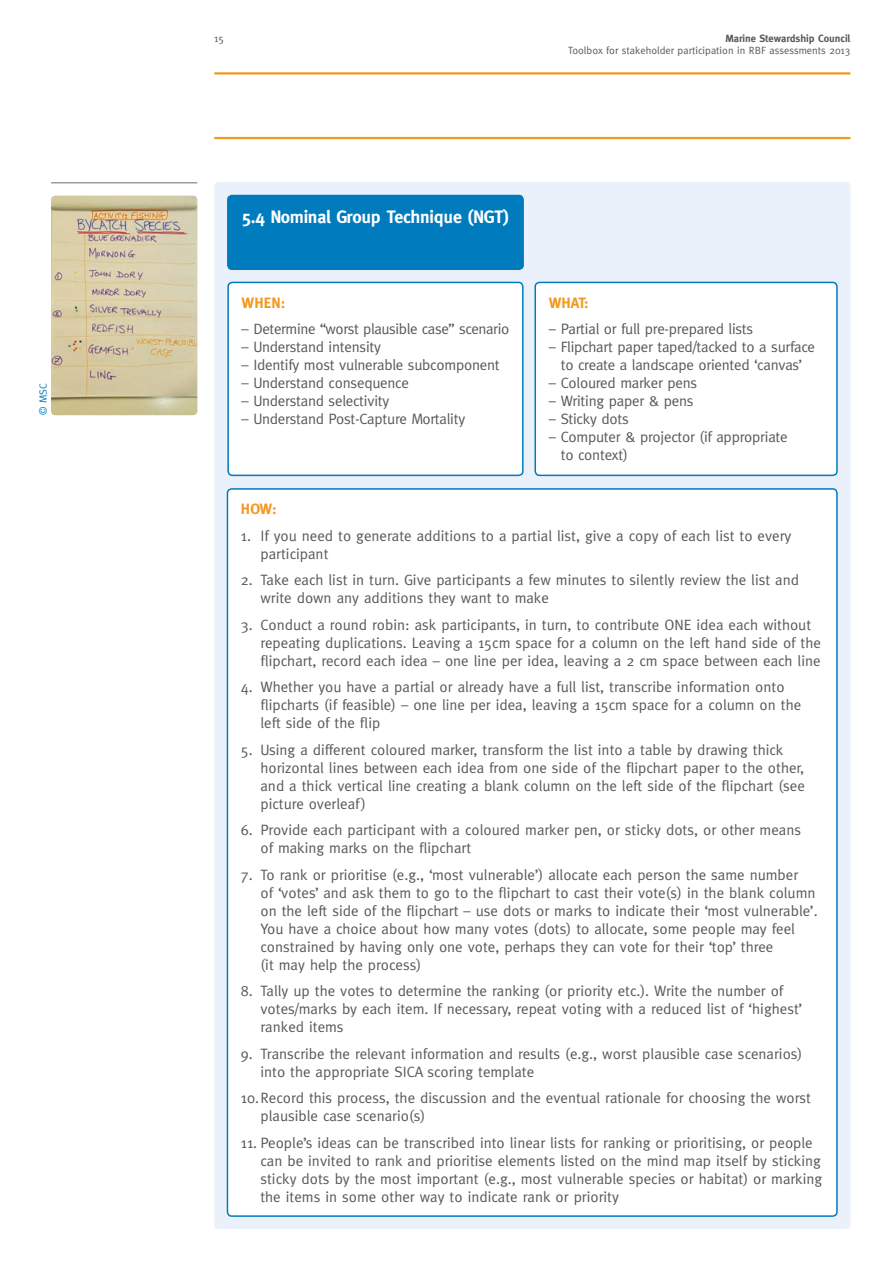
<style>
.page{position:relative;width:893px;height:1263px;background:#fff}
.page>*{position:absolute;margin:0;border:0;box-sizing:border-box;transform-origin:0 0}
.t1{font:700 18px "Meta";letter-spacing:-.015em;color:#fff}
.t2{font:15px/18px "Meta";color:#585858}
.t3{font:15px "Meta";letter-spacing:-.025em;color:#585858}
.t4{font:700 15px "Meta";color:#f3981f}
.t5{font:10.5px "Meta";color:#585858}
.t6{font:700 10.5px "Meta";color:#585858}
.t7{font:10.5px "Meta";color:#007bbe}
</style>
<div class="page">
<hr style="left:214px;top:72px;width:636px;height:3px;background:#f3981f">
<hr style="left:214px;top:137px;width:636px;height:2px;background:#f3981f">
<div style="left:214px;top:182px;width:636px;height:1047px;background:#eaf1fa;border-radius:4px"></div>
<div style="left:228px;top:195px;width:295px;height:74px;background:#007bbe;border-radius:4px"></div>
<div style="left:227px;top:195px;width:297px;height:75px;border:2px solid #007bbe;border-radius:4px"></div>
<div style="left:227px;top:489px;width:610px;height:727px;background:#fff;border-radius:4px"></div>
<div style="left:535px;top:282px;width:302px;height:193px;background:#fff;border-radius:4px"></div>
<div style="left:534px;top:282px;width:304px;height:194px;border:2px solid #007bbe;border-radius:4px"></div>
<div style="left:228px;top:282px;width:295px;height:193px;background:#fff;border-radius:4px"></div>
<div style="left:227px;top:282px;width:297px;height:194px;border:2px solid #007bbe;border-radius:4px"></div>
<hr style="left:51px;top:182px;width:146px;height:1px;background:#9e9d9d">
<img style="left:51px;top:196px;width:146px;height:219px">
<p class="t7" style="left:37px;top:415px;width:33px;rotate:-90deg">© MSC</p>
<p class="t5" style="left:214px;top:33px;width:11px">15</p>
<p class="t6" style="left:725px;top:32px;width:126px">Marine Stewardship Council</p>
<p class="t5" style="left:568px;top:44px;width:284px">Toolbox for stakeholder participation in RBF assessments 2013</p>
<p class="t1" style="left:241px;top:206px;width:269px">5.4 Nominal Group Technique (NGT)</p>
<p class="t4" style="left:242px;top:294px;width:45px">WHEN:</p>
<p class="t3" style="left:242px;top:320px;width:269px">– Determine “worst plausible case” scenario</p>
<p class="t2" style="left:242px;top:338px;width:141px">– Understand intensity</p>
<p class="t2" style="left:242px;top:356px;width:260px">– Identify most vulnerable subcomponent</p>
<p class="t2" style="left:242px;top:374px;width:169px">– Understand consequence</p>
<p class="t2" style="left:242px;top:392px;width:149px">– Understand selectivity</p>
<p class="t2" style="left:242px;top:410px;width:225px">– Understand Post-Capture Mortality</p>
<p class="t4" style="left:549px;top:294px;width:42px">WHAT:</p>
<p class="t2" style="left:549px;top:320px;width:206px">– Partial or full pre-prepared lists</p>
<p class="t2" style="left:549px;top:338px;width:268px;text-align:center">– Flipchart paper taped/tacked to a surface to create a landscape oriented ‘canvas’</p>
<p class="t2" style="left:549px;top:374px;width:150px">– Coloured marker pens</p>
<p class="t2" style="left:549px;top:392px;width:146px">– Writing paper &amp; pens</p>
<p class="t2" style="left:549px;top:410px;width:82px">– Sticky dots</p>
<p class="t2" style="left:561px;top:428px;width:228px;text-indent:-12px">– Computer &amp; projector (if appropriate to context)</p>
<p class="t4" style="left:241px;top:500px;width:37px">HOW:</p>
<p class="t2" style="left:260px;top:526px;width:533px;text-indent:-20px">1. If you need to generate additions to a partial list, give a copy of each list to every participant</p>
<p class="t2" style="left:260px;top:571px;width:540px;text-indent:-20px">2. Take each list in turn. Give participants a few minutes to silently review the list and write down any additions they want to make</p>
<p class="t2" style="left:260px;top:615px;width:562px;text-indent:-20px">3. Conduct a round robin: ask participants, in turn, to contribute ONE idea each without repeating duplications. Leaving a 15cm space for a column on the left hand side of the flipchart, record each idea – one line per idea, leaving a 2 cm space between each line</p>
<p class="t2" style="left:260px;top:678px;width:542px;text-indent:-20px">4. Whether you have a partial or already have a full list, transcribe information onto flipcharts (if feasible) – one line per idea, leaving a 15cm space for a column on the left side of the flip</p>
<p class="t2" style="left:260px;top:740px;width:546px;text-indent:-20px">5. Using a different coloured marker, transform the list into a table by drawing thick horizontal lines between each idea from one side of the flipchart paper to the other, and a thick vertical line creating a blank column on the left side of the flipchart (see picture overleaf)</p>
<p class="t2" style="left:260px;top:821px;width:542px;text-indent:-20px">6. Provide each participant with a coloured marker pen, or sticky dots, or other means of making marks on the flipchart</p>
<p class="t2" style="left:260px;top:865px;width:559px;text-indent:-20px">7. To rank or prioritise (e.g., ‘most vulnerable’) allocate each person the same number<br>of ‘votes’ and ask them to go to the flipchart to cast their vote(s) in the blank column on the left side of the flipchart – use dots or marks to indicate their ‘most vulnerable’.<br>You have a choice about how many votes (dots) to allocate, some people may feel constrained by having only one vote, perhaps they can vote for their ‘top’ three<br>(it may help the process)</p>
<p class="t2" style="left:260px;top:982px;width:543px;text-indent:-20px">8. Tally up the votes to determine the ranking (or priority etc.). Write the number of votes/marks by each item. If necessary, repeat voting with a reduced list of ‘highest’ ranked items</p>
<p class="t2" style="left:260px;top:1044px;width:543px;text-indent:-20px">9. Transcribe the relevant information and results (e.g., worst plausible case scenarios) into the appropriate SICA scoring template</p>
<p class="t2" style="left:260px;top:1089px;width:552px;text-indent:-20px">10.Record this process, the discussion and the eventual rationale for choosing the worst plausible case scenario(s)</p>
<p class="t2" style="left:260px;top:1133px;width:563px;text-indent:-20px">11. People’s ideas can be transcribed into linear lists for ranking or prioritising, or people can be invited to rank and prioritise elements listed on the mind map itself by sticking sticky dots by the most important (e.g., most vulnerable species or habitat) or marking the items in some other way to indicate rank or priority</p>
</div>
